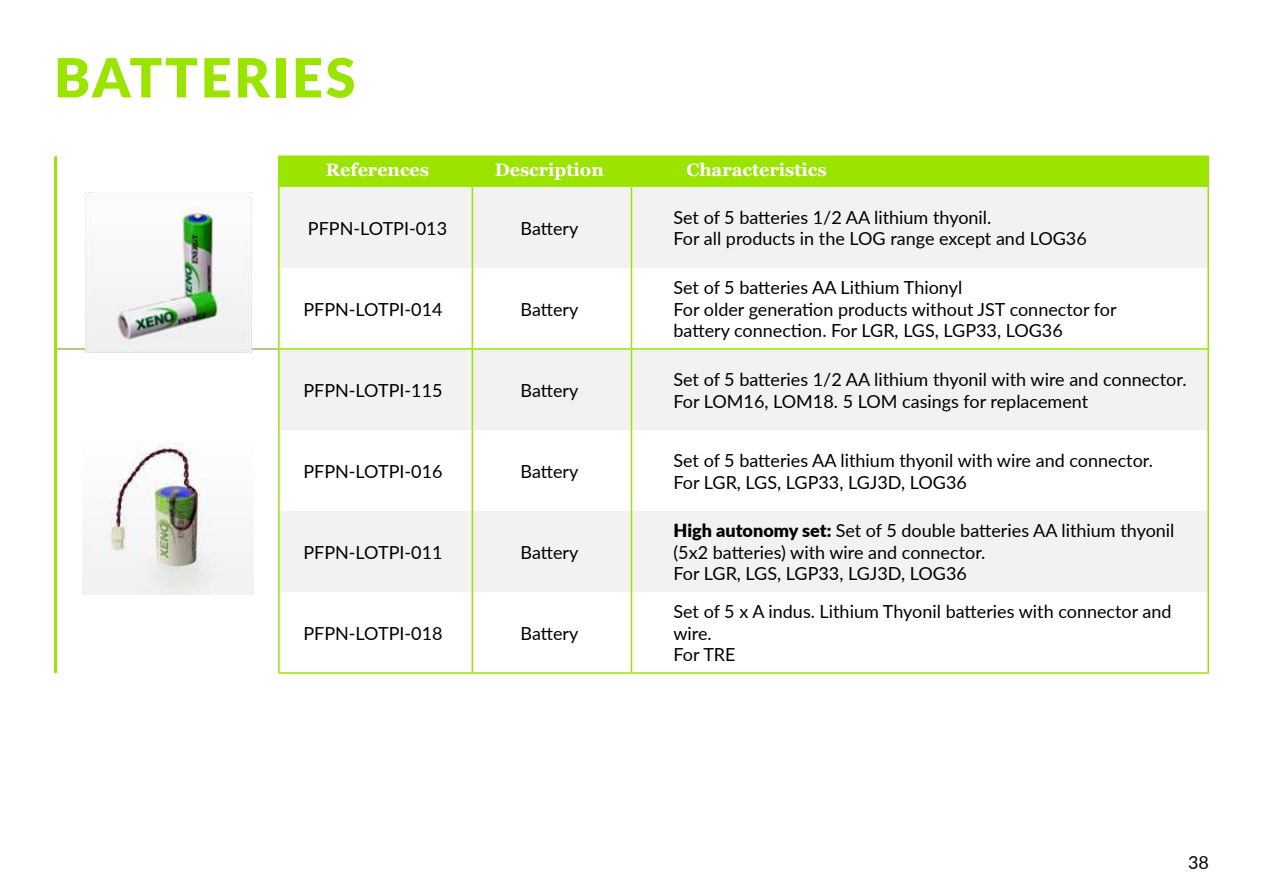
<style>
.page{position:relative;width:1263px;height:893px;background:#fff}
.page>*{position:absolute;margin:0;border:0;box-sizing:border-box;transform-origin:0 0}
.t1{font:900 54px "Lato";letter-spacing:.05em;color:#9be400}
.t2{font:18px/21.6px "Lato";color:#000}
.t3{font:700 18px "Georgia";color:#fff}
.s1{font-weight:900}
</style>
<div class="page">
<div style="left:280px;top:187px;width:927px;height:81px;background:#f2f2f2"></div>
<svg style="left:280px;top:350px;width:927px;height:242px;fill:#f2f2f2"></svg>
<hr style="left:278px;top:185px;width:194px;height:2px;background:#9be400">
<hr style="left:472px;top:185px;width:159px;height:2px;background:#9be400">
<hr style="left:631px;top:185px;width:578px;height:2px;background:#9be400">
<hr style="left:278px;top:156px;width:194px;height:1px;background:#9be400">
<hr style="left:278px;top:157px;width:2px;height:28px;background:#9be400">
<hr style="left:631px;top:156px;width:578px;height:1px;background:#9be400">
<div style="left:280px;top:156px;width:927px;height:29px;background:#9be400"></div>
<hr style="left:1207px;top:157px;width:2px;height:28px;background:#9be400">
<hr style="left:278px;top:187px;width:2px;height:81px;background:#9be400">
<hr style="left:472px;top:187px;width:1px;height:81px;background:#9be400">
<hr style="left:631px;top:187px;width:1px;height:81px;background:#9be400">
<hr style="left:1207px;top:187px;width:2px;height:81px;background:#9be400">
<hr style="left:278px;top:268px;width:2px;height:80px;background:#9be400">
<hr style="left:472px;top:268px;width:1px;height:80px;background:#9be400">
<hr style="left:631px;top:268px;width:1px;height:80px;background:#9be400">
<hr style="left:1207px;top:268px;width:2px;height:80px;background:#9be400">
<hr style="left:278px;top:350px;width:2px;height:80px;background:#9be400">
<hr style="left:472px;top:350px;width:1px;height:80px;background:#9be400">
<hr style="left:631px;top:350px;width:1px;height:80px;background:#9be400">
<hr style="left:1207px;top:350px;width:2px;height:80px;background:#9be400">
<hr style="left:278px;top:430px;width:2px;height:81px;background:#9be400">
<hr style="left:472px;top:430px;width:1px;height:81px;background:#9be400">
<hr style="left:631px;top:430px;width:1px;height:81px;background:#9be400">
<hr style="left:1207px;top:430px;width:2px;height:81px;background:#9be400">
<hr style="left:278px;top:511px;width:2px;height:81px;background:#9be400">
<hr style="left:472px;top:511px;width:1px;height:81px;background:#9be400">
<hr style="left:631px;top:511px;width:1px;height:81px;background:#9be400">
<hr style="left:1207px;top:511px;width:2px;height:81px;background:#9be400">
<hr style="left:278px;top:592px;width:2px;height:80px;background:#9be400">
<hr style="left:472px;top:592px;width:1px;height:80px;background:#9be400">
<hr style="left:631px;top:592px;width:1px;height:80px;background:#9be400">
<hr style="left:1207px;top:592px;width:2px;height:80px;background:#9be400">
<hr style="left:278px;top:672px;width:194px;height:2px;background:#9be400">
<hr style="left:472px;top:672px;width:159px;height:2px;background:#9be400">
<hr style="left:631px;top:672px;width:578px;height:2px;background:#9be400">
<hr style="left:54px;top:156px;width:3px;height:30px;background:#9be400">
<hr style="left:54px;top:186px;width:3px;height:82px;background:#9be400">
<hr style="left:54px;top:268px;width:3px;height:81px;background:#9be400">
<hr style="left:54px;top:349px;width:3px;height:81px;background:#9be400">
<hr style="left:54px;top:430px;width:3px;height:81px;background:#9be400">
<hr style="left:54px;top:511px;width:3px;height:81px;background:#9be400">
<hr style="left:54px;top:592px;width:3px;height:81px;background:#9be400">
<hr style="left:278px;top:348px;width:194px;height:2px;background:#9be400">
<hr style="left:472px;top:348px;width:159px;height:2px;background:#9be400">
<hr style="left:631px;top:348px;width:578px;height:2px;background:#9be400">
<hr style="left:57px;top:348px;width:221px;height:2px;background:#9bbb59">
<img style="left:84px;top:192px;width:168px;height:161px">
<img style="left:82px;top:443px;width:171px;height:151px">
<h1 class="t1" style="left:54px;top:37px;width:303px">BATTERIES</h1>
<p class="t3" style="left:326px;top:158px;width:105px">References</p>
<p class="t3" style="left:495px;top:158px;width:111px">Description</p>
<p class="t3" style="left:686px;top:158px;width:142px">Characteristics</p>
<p class="t2" style="left:308px;top:217px;width:141px">PFPN-LOTPI-013</p>
<p class="t2" style="left:521px;top:217px;width:59px">Battery</p>
<p class="t2" style="left:673px;top:206px;width:415px">Set of 5 batteries 1/2 AA lithium thyonil.<br>For all products in the LOG range except and LOG36</p>
<p class="t2" style="left:303px;top:298px;width:141px">PFPN-LOTPI-014</p>
<p class="t2" style="left:521px;top:298px;width:59px">Battery</p>
<p class="t2" style="left:673px;top:276px;width:445px">Set of 5 batteries AA Lithium Thionyl<br>For older generation products without JST connector for battery connection. For LGR, LGS, LGP33, LOG36</p>
<p class="t2" style="left:303px;top:379px;width:141px">PFPN-LOTPI-115</p>
<p class="t2" style="left:521px;top:379px;width:59px">Battery</p>
<p class="t2" style="left:673px;top:368px;width:515px">Set of 5 batteries 1/2 AA lithium thyonil with wire and connector.<br>For LOM16, LOM18. 5 LOM casings for replacement</p>
<p class="t2" style="left:303px;top:460px;width:141px">PFPN-LOTPI-016</p>
<p class="t2" style="left:521px;top:460px;width:59px">Battery</p>
<p class="t2" style="left:673px;top:449px;width:481px">Set of 5 batteries AA lithium thyonil with wire and connector.<br>For LGR, LGS, LGP33, LGJ3D, LOG36</p>
<p class="t2" style="left:303px;top:541px;width:141px">PFPN-LOTPI-011</p>
<p class="t2" style="left:521px;top:541px;width:59px">Battery</p>
<p class="t2" style="left:303px;top:622px;width:141px">PFPN-LOTPI-018</p>
<p class="t2" style="left:521px;top:622px;width:59px">Battery</p>
<p class="t2" style="left:673px;top:519px;width:502px"><span class="s1">High autonomy set:</span> Set of 5 double batteries AA lithium thyonil (5x2 batteries) with wire and connector.<br>For LGR, LGS, LGP33, LGJ3D, LOG36</p>
<p class="t2" style="left:673px;top:600px;width:500px">Set of 5 x A indus. Lithium Thyonil batteries with connector and wire.<br>For TRE</p>
<p class="t2" style="left:1188px;top:851px;width:22px">38</p>
</div>
